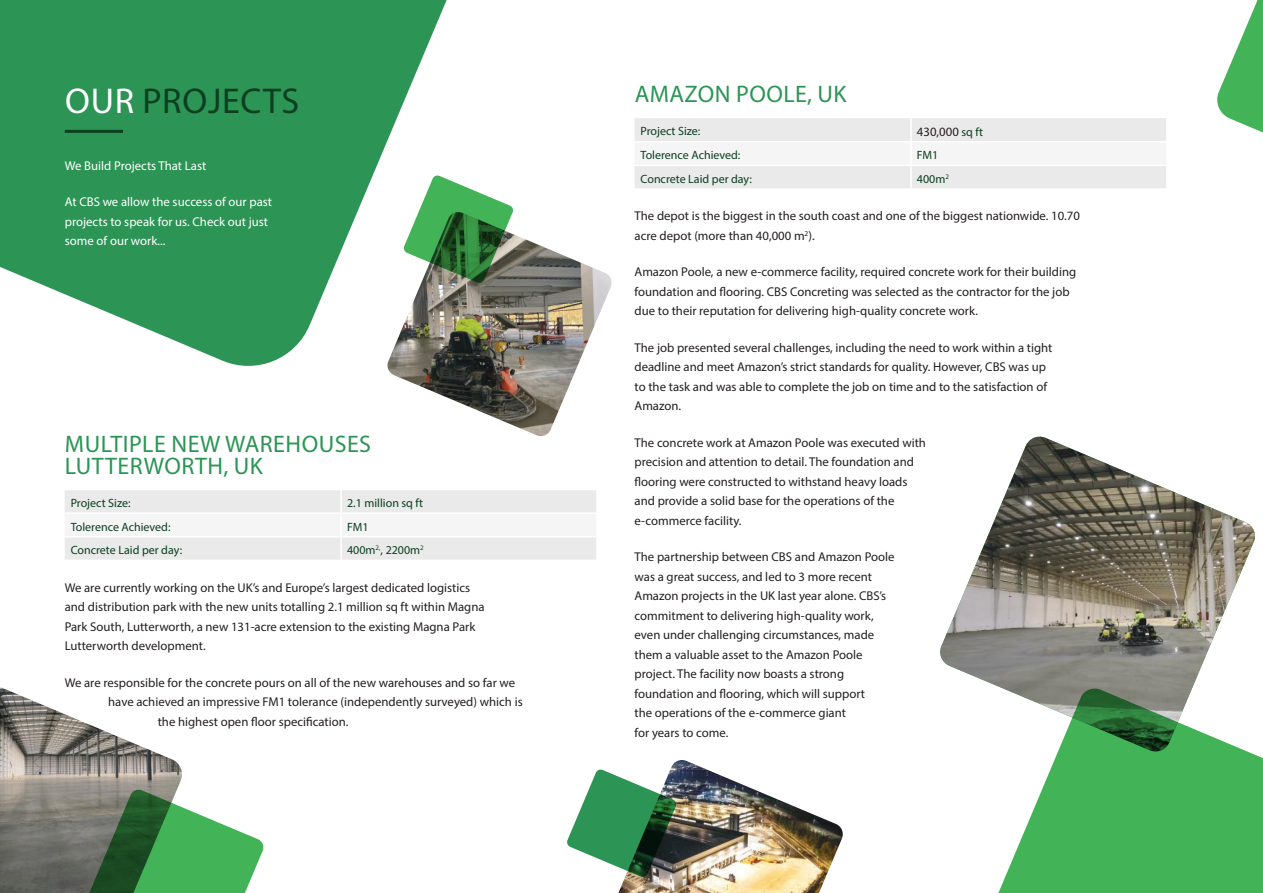
<style>
.page{position:relative;width:1263px;height:893px;background:#fff}
.page>*{position:absolute;margin:0;border:0;box-sizing:border-box;transform-origin:0 0}
.t1{font:36px "Myriad Pro";letter-spacing:.02em;color:#0a3f1f}
.t2{font:24px/22.5px "Myriad Pro";letter-spacing:.02em;color:#2c9455}
.t3{font:12.75px/19.5px "Myriad Pro";color:#241f1f}
.t4{font:12.75px/19.5px "Myriad Pro";color:#fff}
.t5{font:12px "Myriad Pro";color:#0a3f1f}
.s1{color:#fff}
.s2{font-size:12px;color:#0a3f1f}
</style>
<div class="page">
<svg style="left:0;top:0;width:447px;height:366px;fill:#2c9455"></svg>
<hr style="left:65px;top:130px;width:58px;height:3px;background:#0a3f1f">
<svg style="left:65px;top:490px;width:531px;height:70px"></svg>
<hr style="left:340px;top:490px;width:2px;height:22px;background:#fff">
<hr style="left:65px;top:512px;width:276px;height:2px;background:#fff">
<hr style="left:341px;top:512px;width:255px;height:2px;background:#fff">
<hr style="left:340px;top:514px;width:2px;height:22px;background:#fff">
<hr style="left:65px;top:536px;width:276px;height:1px;background:#fff">
<hr style="left:341px;top:536px;width:255px;height:1px;background:#fff">
<hr style="left:340px;top:537px;width:2px;height:23px;background:#fff">
<svg style="left:635px;top:118px;width:531px;height:70px"></svg>
<hr style="left:910px;top:118px;width:2px;height:23px;background:#fff">
<hr style="left:634px;top:141px;width:277px;height:2px;background:#fff">
<hr style="left:911px;top:141px;width:255px;height:2px;background:#fff">
<hr style="left:910px;top:143px;width:2px;height:22px;background:#fff">
<hr style="left:634px;top:165px;width:277px;height:1px;background:#fff">
<hr style="left:911px;top:165px;width:255px;height:1px;background:#fff">
<hr style="left:910px;top:166px;width:2px;height:22px;background:#fff">
<img style="left:0;top:687px;width:182px;height:206px">
<img style="left:940px;top:437px;width:315px;height:249px">
<svg style="left:403px;top:175px;width:110px;height:37px"></svg>
<svg style="left:80px;top:788px;width:184px;height:105px"></svg>
<img style="left:618px;top:760px;width:225px;height:133px">
<svg style="left:567px;top:769px;width:110px;height:109px"></svg>
<svg style="left:997px;top:686px;width:266px;height:207px;fill:#42b357"></svg>
<svg style="left:1217px;top:0;width:46px;height:133px"></svg>
<img style="left:386px;top:212px;width:226px;height:224px">
<h1 class="t1" style="left:65px;top:79px;width:236px"><span class="s1">OUR</span> PROJECTS</h1>
<p class="t4" style="left:65px;top:155px;width:143px">We Build Projects That Last</p>
<p class="t4" style="left:65px;top:192px;width:209px">At CBS we allow the success of our past projects to speak for us. Check out just some of our work...</p>
<h2 class="t2" style="left:65px;top:432px;width:308px">MULTIPLE NEW WAREHOUSES<br>LUTTERWORTH, UK</h2>
<p class="t5" style="left:71px;top:496px;width:61px">Project Size:</p>
<p class="t5" style="left:347px;top:496px;width:78px">2.1 million sq ft</p>
<p class="t5" style="left:71px;top:519px;width:101px">Tolerence Achieved:</p>
<p class="t5" style="left:347px;top:519px;width:23px">FM1</p>
<p class="t5" style="left:71px;top:543px;width:113px">Concrete Laid per day:</p>
<p class="t5" style="left:347px;top:543px;width:78px">400m<sup>2,</sup>, 2200m<sup>2</sup></p>
<p class="t3" style="left:65px;top:577px;width:421px">We are currently working on the UK’s and Europe’s largest dedicated logistics and distribution park with the new units totalling 2.1 million sq ft within Magna Park South, Lutterworth, a new 131-acre extension to the existing Magna Park Lutterworth development.</p>
<p class="t3" style="left:65px;top:672px;width:452px">We are responsible for the concrete pours on all of the new warehouses and so far we</p>
<p class="t3" style="left:108px;top:692px;width:416px">have achieved an impressive FM1 tolerance (independently surveyed) which is</p>
<p class="t3" style="left:158px;top:711px;width:192px">the highest open floor specification.</p>
<h2 class="t2" style="left:635px;top:82px;width:213px">AMAZON POOLE, UK</h2>
<p class="t5" style="left:640px;top:124px;width:61px">Project Size:</p>
<p class="t3" style="left:917px;top:122px;width:68px">430,000 <span class="s2">sq ft</span></p>
<p class="t5" style="left:640px;top:148px;width:101px">Tolerence Achieved:</p>
<p class="t5" style="left:917px;top:148px;width:23px">FM1</p>
<p class="t5" style="left:640px;top:172px;width:113px">Concrete Laid per day:</p>
<p class="t5" style="left:917px;top:172px;width:34px">400m<sup>2</sup></p>
<p class="t3" style="left:634px;top:206px;width:447px">The depot is the biggest in the south coast and one of the biggest nationwide. 10.70 acre depot (more than 40,000 m<sup>2</sup>).</p>
<p class="t3" style="left:634px;top:262px;width:443px">Amazon Poole, a new e-commerce facility, required concrete work for their building foundation and flooring. CBS Concreting was selected as the contractor for the job due to their reputation for delivering high-quality concrete work.</p>
<p class="t3" style="left:634px;top:338px;width:419px">The job presented several challenges, including the need to work within a tight deadline and meet Amazon’s strict standards for quality. However, CBS was up to the task and was able to complete the job on time and to the satisfaction of Amazon.</p>
<p class="t3" style="left:634px;top:433px;width:293px">The concrete work at Amazon Poole was executed with precision and attention to detail. The foundation and flooring were constructed to withstand heavy loads and provide a solid base for the operations of the e-commerce facility.</p>
<p class="t3" style="left:634px;top:547px;width:261px">The partnership between CBS and Amazon Poole was a great success, and led to 3 more recent Amazon projects in the UK last year alone. CBS’s commitment to delivering high-quality work, even under challenging circumstances, made them a valuable asset to the Amazon Poole project. The facility now boasts a strong foundation and flooring, which will support<br>the operations of the e-commerce giant<br>for years to come.</p>
</div>
